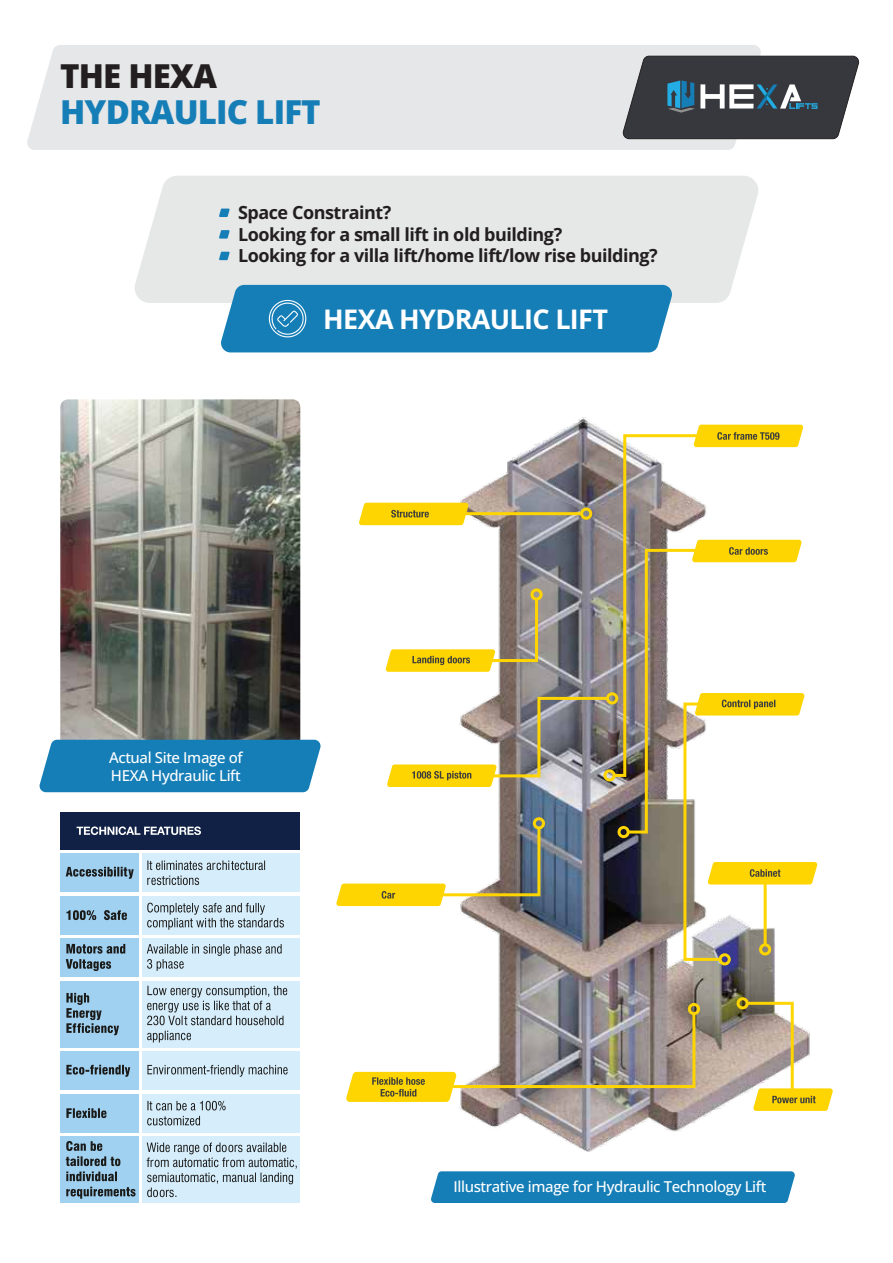
<style>
.page{position:relative;width:893px;height:1263px;background:#fff}
.page>*{position:absolute;margin:0;border:0;box-sizing:border-box;transform-origin:0 0}
.t1{font:800 33px "Open Sans";letter-spacing:-.025em;color:#167eb7}
.t2{font:800 33px "Open Sans";letter-spacing:-.025em;color:#231f20}
.t3{font:700 27px "Open Sans";letter-spacing:-.025em;color:#fff}
.t4{font:700 18px/21.6px "Open Sans";letter-spacing:-.025em;color:#231f20}
.t5{font:500 15px/18px "Open Sans";letter-spacing:-.025em;color:#fff}
</style>
<div class="page">
<div style="left:27px;top:45px;width:735px;height:105px;background:#e6e7e8"></div>
<svg style="left:622px;top:56px;width:237px;height:83px;background:#4f555c"></svg>
<div style="left:431px;top:1171px;width:364px;height:32px;background:#167eb7"></div>
<div style="left:60px;top:812px;width:240px;height:38px;background:#102145"></div>
<svg style="left:77px;top:826px;width:124px;height:9px"></svg>
<div style="left:60px;top:854px;width:79px;height:38px;background:#a1d1f0"></div>
<div style="left:142px;top:854px;width:158px;height:38px;background:#d6edfb"></div>
<svg style="left:66px;top:867px;width:68px;height:12px"></svg>
<svg style="left:147px;top:860px;width:118px;height:25px"></svg>
<div style="left:60px;top:981px;width:79px;height:66px;background:#a1d1f0"></div>
<div style="left:142px;top:981px;width:158px;height:66px;background:#d6edfb"></div>
<svg style="left:66px;top:993px;width:53px;height:42px"></svg>
<svg style="left:147px;top:986px;width:140px;height:39px"></svg>
<svg style="left:147px;top:1031px;width:44px;height:11px"></svg>
<div style="left:60px;top:938px;width:79px;height:39px;background:#a1d1f0"></div>
<div style="left:142px;top:938px;width:158px;height:39px;background:#d6edfb"></div>
<svg style="left:66px;top:944px;width:59px;height:27px"></svg>
<svg style="left:147px;top:944px;width:135px;height:27px"></svg>
<div style="left:60px;top:896px;width:79px;height:38px;background:#a1d1f0"></div>
<div style="left:142px;top:896px;width:158px;height:38px;background:#d6edfb"></div>
<svg style="left:66px;top:910px;width:30px;height:10px"></svg>
<svg style="left:104px;top:910px;width:23px;height:10px"></svg>
<svg style="left:147px;top:903px;width:137px;height:27px"></svg>
<div style="left:60px;top:1094px;width:79px;height:38px;background:#a1d1f0"></div>
<div style="left:142px;top:1094px;width:158px;height:38px;background:#d6edfb"></div>
<svg style="left:147px;top:1101px;width:79px;height:9px"></svg>
<svg style="left:147px;top:1116px;width:53px;height:9px"></svg>
<svg style="left:66px;top:1108px;width:40px;height:10px"></svg>
<div style="left:142px;top:1051px;width:158px;height:39px;background:#d6edfb"></div>
<div style="left:60px;top:1051px;width:79px;height:39px;background:#a1d1f0"></div>
<svg style="left:147px;top:1065px;width:141px;height:12px"></svg>
<svg style="left:66px;top:1065px;width:64px;height:12px"></svg>
<div style="left:142px;top:1136px;width:158px;height:67px;background:#d6edfb"></div>
<svg style="left:147px;top:1142px;width:150px;height:55px"></svg>
<div style="left:60px;top:1136px;width:79px;height:67px;background:#a1d1f0"></div>
<svg style="left:66px;top:1141px;width:54px;height:40px"></svg>
<svg style="left:66px;top:1187px;width:70px;height:12px"></svg>
<img style="left:60px;top:399px;width:240px;height:341px">
<div style="left:39px;top:740px;width:282px;height:52px;background:#167eb7"></div>
<img style="left:459px;top:417px;width:343px;height:734px">
<div style="left:688px;top:1003px;width:12px;height:12px;border:3px solid #fed500;border-radius:50%"></div>
<div style="left:736px;top:997px;width:13px;height:12px;border:3px solid #fed500;border-radius:50%"></div>
<div style="left:719px;top:953px;width:12px;height:12px;border:3px solid #fed500;border-radius:50%"></div>
<svg style="left:744px;top:1000px;width:89px;height:111px"></svg>
<svg style="left:346px;top:1010px;width:351px;height:92px"></svg>
<svg style="left:336px;top:425px;width:482px;height:537px"></svg>
<div style="left:135px;top:176px;width:623px;height:127px;background:#e6e7e7"></div>
<svg style="left:219px;top:209px;width:11px;height:8px"></svg>
<svg style="left:219px;top:230px;width:11px;height:9px"></svg>
<svg style="left:219px;top:252px;width:11px;height:8px"></svg>
<div style="left:220px;top:285px;width:453px;height:67px;background:#167eb7"></div>
<h1 class="t2" style="left:60px;top:51px;width:158px">THE HEXA</h1>
<h1 class="t1" style="left:60px;top:87px;width:262px">HYDRAULIC LIFT</h1>
<p class="t4" style="left:238px;top:201px;width:421px">Space Constraint?<br>Looking for a small lift in old building?<br>Looking for a villa lift/home lift/low rise building?</p>
<h2 class="t3" style="left:323px;top:300px;width:286px">HEXA HYDRAULIC LIFT</h2>
<p class="t5" style="left:109px;top:748px;width:135px">Actual Site Image of<br>HEXA Hydraulic Lift</p>
<p class="t5" style="left:453px;top:1177px;width:314px">Illustrative image for Hydraulic Technology Lift</p>
</div>
